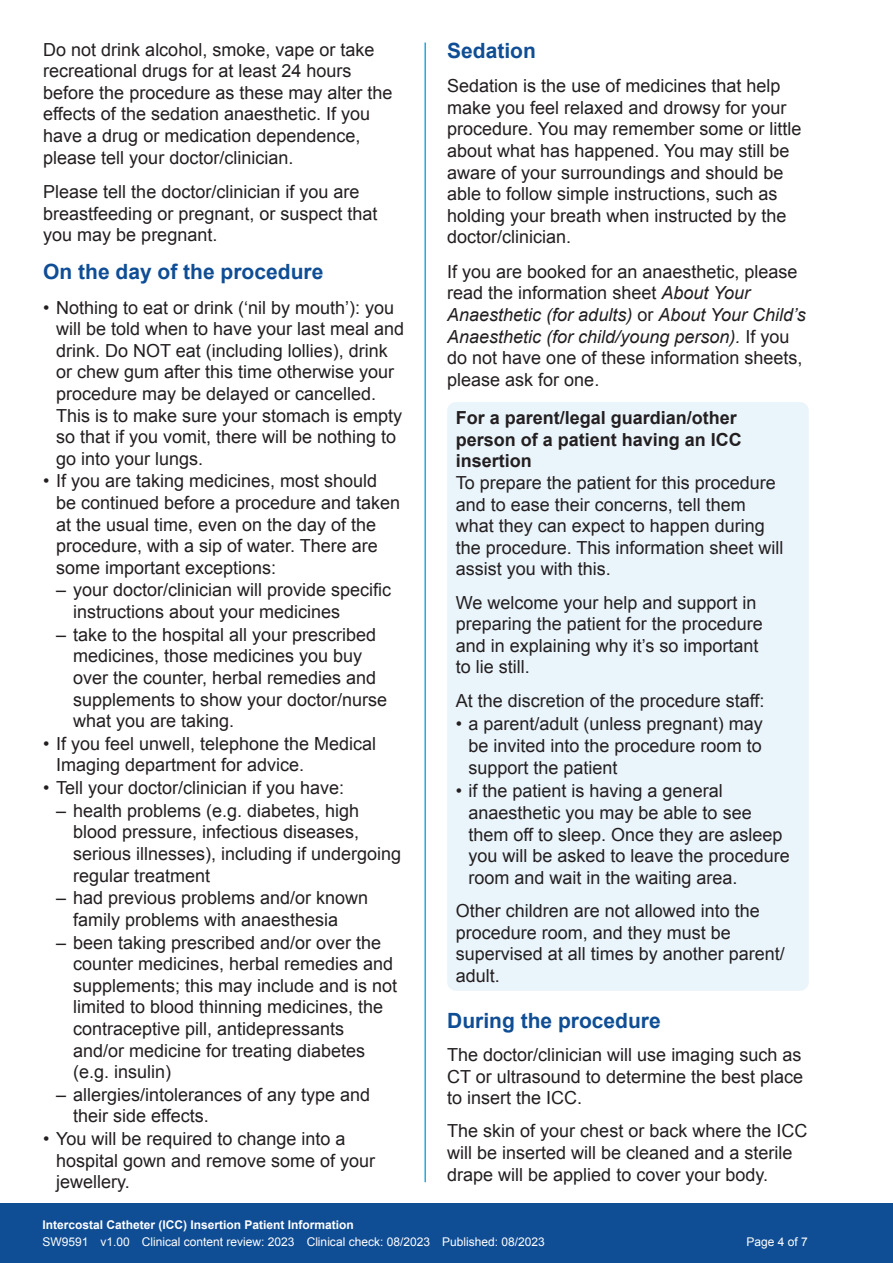
<style>
.page{position:relative;width:893px;height:1263px;background:#fff}
.page>*{position:absolute;margin:0;border:0;box-sizing:border-box;transform-origin:0 0}
.t1{font:700 21px "Arial";color:#0f4d95}
.t2{font:18px/21.6px "Arial";color:#231f20}
.t3{font:700 18px/21.6px "Arial";color:#231f20}
.t4{font:12px "Arial";color:#fff}
.t5{font:700 12px "Arial";color:#fff}
.s1{font-style:italic}
</style>
<div class="page">
<div style="left:0;top:1203px;width:893px;height:60px;background:#0f4d95"></div>
<hr style="left:424px;top:43px;width:2px;height:1139px;background:#24aae1">
<div style="left:447px;top:402px;width:362px;height:589px;background:#eaf4fb;border-radius:9px"></div>
<p class="t2" style="left:43px;top:39px;width:351px">Do not drink alcohol, smoke, vape or take recreational drugs for at least 24 hours before the procedure as these may alter the effects of the sedation anaesthetic. If you have a drug or medication dependence, please tell your doctor/clinician.</p>
<p class="t2" style="left:43px;top:181px;width:336px">Please tell the doctor/clinician if you are breastfeeding or pregnant, or suspect that you may be pregnant.</p>
<p class="t1" style="left:43px;top:258px;width:282px">On the day of the procedure</p>
<p class="t2" style="left:56px;top:297px;width:350px;text-indent:-13px">• Nothing to eat or drink (‘nil by mouth’): you will be told when to have your last meal and drink. Do NOT eat (including lollies), drink or chew gum after this time otherwise your procedure may be delayed or cancelled.<br>This is to make sure your stomach is empty so that if you vomit, there will be nothing to go into your lungs.</p>
<p class="t2" style="left:56px;top:470px;width:346px;text-indent:-13px">• If you are taking medicines, most should be continued before a procedure and taken at the usual time, even on the day of the procedure, with a sip of water. There are some important exceptions:</p>
<p class="t2" style="left:73px;top:579px;width:320px;text-indent:-17px">– your doctor/clinician will provide specific instructions about your medicines</p>
<p class="t2" style="left:73px;top:624px;width:316px;text-indent:-17px">– take to the hospital all your prescribed medicines, those medicines you buy over the counter, herbal remedies and supplements to show your doctor/nurse what you are taking.</p>
<p class="t2" style="left:56px;top:733px;width:322px;text-indent:-13px">• If you feel unwell, telephone the Medical<br>Imaging department for advice.</p>
<p class="t2" style="left:43px;top:777px;width:302px">• Tell your doctor/clinician if you have:</p>
<p class="t2" style="left:73px;top:800px;width:330px;text-indent:-17px">– health problems (e.g. diabetes, high blood pressure, infectious diseases, serious illnesses), including if undergoing regular treatment</p>
<p class="t2" style="left:73px;top:887px;width:297px;text-indent:-17px">– had previous problems and/or known family problems with anaesthesia</p>
<p class="t2" style="left:73px;top:931px;width:326px;text-indent:-17px">– been taking prescribed and/or over the counter medicines, herbal remedies and supplements; this may include and is not limited to blood thinning medicines, the contraceptive pill, antidepressants and/or medicine for treating diabetes (e.g. insulin)</p>
<p class="t2" style="left:73px;top:1084px;width:299px;text-indent:-17px">– allergies/intolerances of any type and their side effects.</p>
<p class="t2" style="left:56px;top:1128px;width:321px;text-indent:-13px">• You will be required to change into a hospital gown and remove some of your jewellery.</p>
<p class="t1" style="left:447px;top:37px;width:90px">Sedation</p>
<p class="t2" style="left:447px;top:75px;width:356px">Sedation is the use of medicines that help make you feel relaxed and drowsy for your procedure. You may remember some or little about what has happened. You may still be aware of your surroundings and should be able to follow simple instructions, such as holding your breath when instructed by the doctor/clinician.</p>
<p class="t2" style="left:447px;top:261px;width:360px">If you are booked for an anaesthetic, please read the information sheet <span class="s1">About Your Anaesthetic (for adults)</span> or <span class="s1">About Your Child’s Anaesthetic (for child/young person).</span> If you do not have one of these information sheets, please ask for one.</p>
<p class="t3" style="left:456px;top:408px;width:288px">For a parent/legal guardian/other person of a patient having an ICC insertion</p>
<p class="t2" style="left:456px;top:472px;width:329px">To prepare the patient for this procedure and to ease their concerns, tell them what they can expect to happen during the procedure. This information sheet will assist you with this.</p>
<p class="t2" style="left:456px;top:592px;width:309px">We welcome your help and support in preparing the patient for the procedure and in explaining why it’s so important to lie still.</p>
<p class="t2" style="left:456px;top:690px;width:310px">At the discretion of the procedure staff:</p>
<p class="t2" style="left:468px;top:713px;width:296px;text-align:justify;text-indent:-13px">• a parent/adult (unless pregnant) may be invited into the procedure room to support the patient</p>
<p class="t2" style="left:468px;top:780px;width:323px;text-indent:-13px">• if the patient is having a general anaesthetic you may be able to see them off to sleep. Once they are asleep you will be asked to leave the procedure room and wait in the waiting area.</p>
<p class="t2" style="left:456px;top:900px;width:331px">Other children are not allowed into the procedure room, and they must be supervised at all times by another parent/ adult.</p>
<p class="t1" style="left:447px;top:1006px;width:215px">During the procedure</p>
<p class="t2" style="left:447px;top:1044px;width:357px;text-align:justify">The doctor/clinician will use imaging such as CT or ultrasound to determine the best place to insert the ICC.</p>
<p class="t2" style="left:447px;top:1120px;width:362px">The skin of your chest or back where the ICC will be inserted will be cleaned and a sterile drape will be applied to cover your body.</p>
<p class="t5" style="left:43px;top:1217px;width:313px">Intercostal Catheter (ICC) Insertion Patient Information</p>
<p class="t4" style="left:43px;top:1234px;width:504px">SW9591 v1.00 Clinical content review: 2023 Clinical check: 08/2023 Published: 08/2023</p>
<p class="t4" style="left:746px;top:1234px;width:63px">Page 4 of 7</p>
</div>
